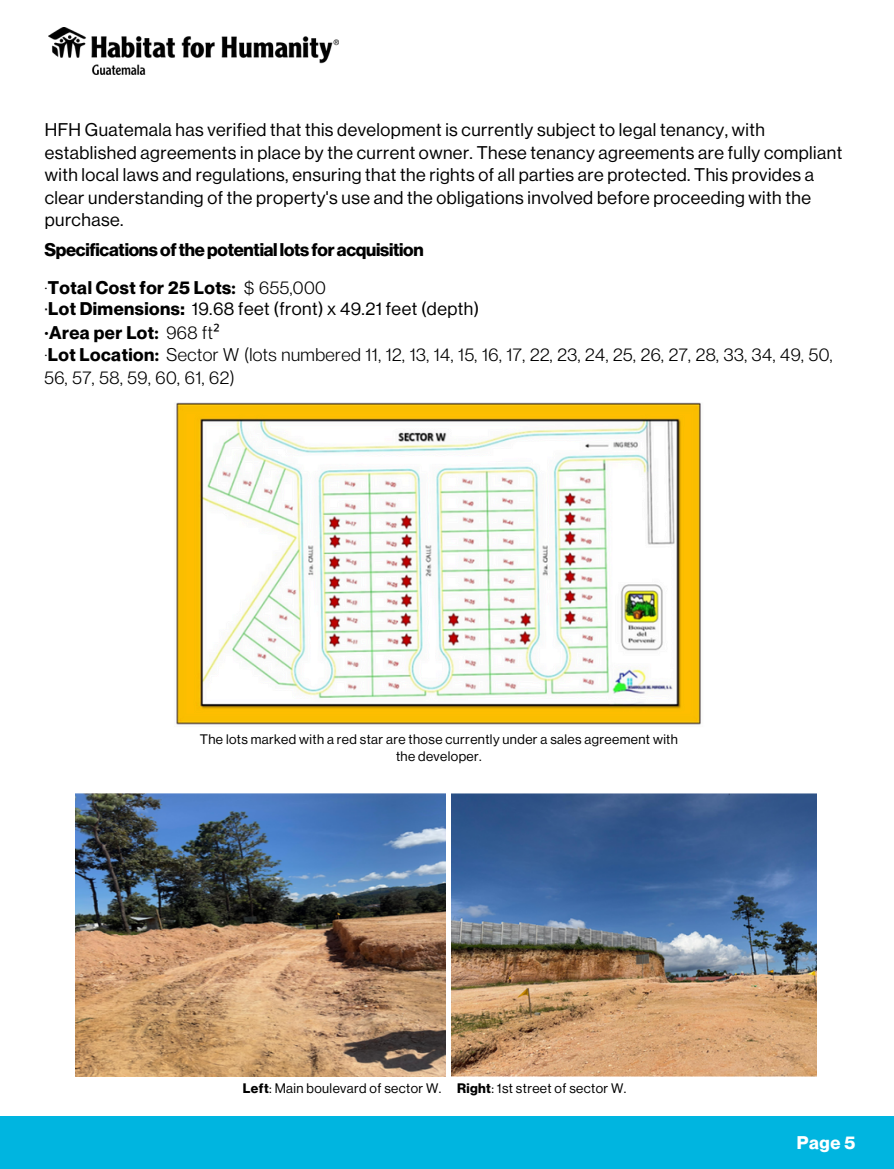
<style>
.page{position:relative;width:894px;height:1169px;background:#fff}
.page>*{position:absolute;margin:0;border:0;box-sizing:border-box;transform-origin:0 0}
.t1{font:18px/22.5px "Neue Haas Display";letter-spacing:.025em;color:#000}
.t2{font:18px/22.5px "Neue Montreal";letter-spacing:.025em;color:#000}
.t3{font:700 18px "Neue Haas Display";letter-spacing:-.015em;color:#000}
.t4{font:700 18px "Neue Montreal";color:#fff}
.t5{font:13.5px/16.8px "Neue Haas Display";letter-spacing:.03em;color:#000;text-align:center}
.s1{font-family:"Neue Montreal"}
.s2{font-family:"Neue Montreal";font-weight:700}
.s3{font-weight:700}
.s4{font-family:"Noto Sans"}
</style>
<div class="page">
<div style="left:0;top:1116px;width:893px;height:53px;background:#00b5e0"></div>
<img style="left:48px;top:28px;width:291px;height:47px">
<img style="left:176px;top:402px;width:525px;height:323px">
<img style="left:75px;top:794px;width:370px;height:282px">
<img style="left:452px;top:794px;width:364px;height:282px">
<h1 class="t1" style="left:45px;top:119px;width:798px">HFH Guatemala has verified that this development is currently subject to legal tenancy, with established agreements in place by the current owner. These tenancy agreements are fully compliant with local laws and regulations, ensuring that the rights of all parties are protected. This provides a clear understanding of the property's use and the obligations involved before proceeding with the purchase.</h1>
<p class="t3" style="left:44px;top:241px;width:380px">Specificationsofthepotential lotsforacquisition</p>
<p class="t1" style="left:44px;top:277px;width:436px;line-height:21.3px"><span class="s1">·</span><span class="s2">Total Cost for 25 Lots:</span> <span class="s1">$ 655,000<br></span>·<span class="s3">Lot Dimensions:</span> 19.68 feet (front) x 49.21 feet (depth)</p>
<p class="t2" style="left:44px;top:321px;width:789px"><span class="s3">·Area per Lot:</span> 968 ft<span class="s4">²<br></span>·<span class="s3">Lot Location:</span> Sector W (lots numbered 11, 12, 13, 14, 15, 16, 17, 22, 23, 24, 25, 26, 27, 28, 33, 34, 49, 50,</p>
<p class="t2" style="left:44px;top:366px;width:192px">56, 57, 58, 59, 60, 61, 62)</p>
<p class="t5" style="left:200px;top:731px;width:479px">The lots marked with a red star are those currently under a sales agreement with the developer.</p>
<p class="t5" style="left:243px;top:1080px;width:385px"><span class="s3">Left</span>: Main boulevard of sector W. <span class="s3">Right</span>: 1st street of sector W.</p>
<p class="t4" style="left:796px;top:1132px;width:60px">Page 5</p>
</div>
